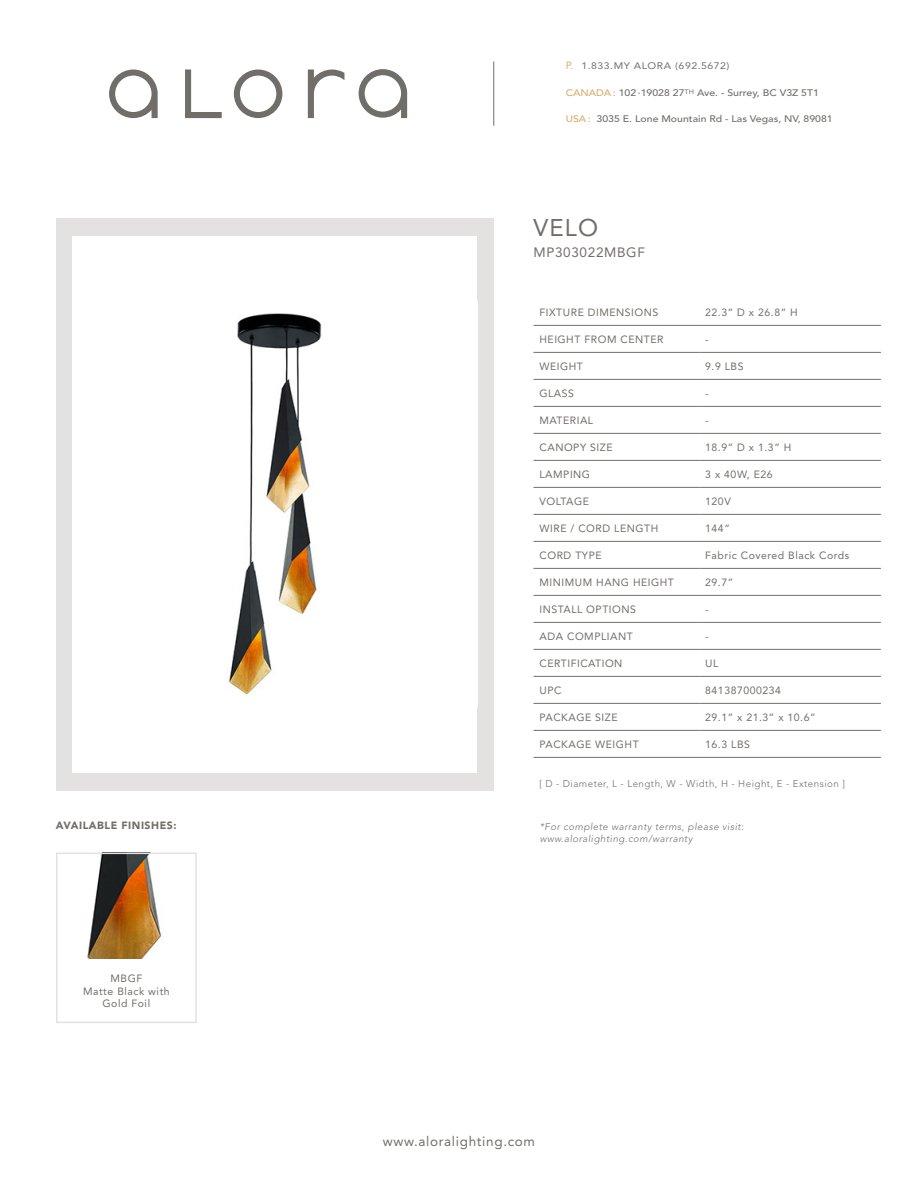
<style>
.page{position:relative;width:918px;height:1188px;background:#fff}
.page>*{position:absolute;margin:0;border:0;box-sizing:border-box;transform-origin:0 0}
.t1{font:24px "Avenir LT Std";color:#716e6a}
.t2{font:13.5px "Avenir LT Std";letter-spacing:.05em;color:#716e6a}
.t3{font:10.5px/12.6px "Avenir LT Std";letter-spacing:.05em;color:#716e6a;text-align:center}
.t4{font:900 10.5px "Avenir LT Std";letter-spacing:.05em;color:#716e6a}
.t5{font:italic 300 9.75px/11.7px "Avenir LT Std";letter-spacing:.05em;color:#716e6a}
.t6{font:300 9.75px "Avenir LT Std";letter-spacing:.05em;color:#716e6a}
.t7{font:500 9.45px "Avenir LT Std";color:#716e6a;scale:1.11 1}
.t8{font:9.45px "Avenir LT Std";letter-spacing:.05em;color:#716e6a;scale:1.11 1}
.s1{font-size:10.5px;color:#d7af6c}
.s2{color:#d7af6c}
</style>
<div class="page">
<hr style="left:534px;top:325px;width:165px;height:1px;background:#716e6a">
<hr style="left:699px;top:325px;width:182px;height:1px;background:#716e6a">
<hr style="left:534px;top:352px;width:165px;height:1px;background:#716e6a">
<hr style="left:699px;top:352px;width:182px;height:1px;background:#716e6a">
<hr style="left:534px;top:379px;width:165px;height:1px;background:#716e6a">
<hr style="left:699px;top:379px;width:182px;height:1px;background:#716e6a">
<hr style="left:534px;top:406px;width:165px;height:1px;background:#716e6a">
<hr style="left:699px;top:406px;width:182px;height:1px;background:#716e6a">
<hr style="left:534px;top:433px;width:165px;height:1px;background:#716e6a">
<hr style="left:699px;top:433px;width:182px;height:1px;background:#716e6a">
<hr style="left:534px;top:460px;width:165px;height:1px;background:#716e6a">
<hr style="left:699px;top:460px;width:182px;height:1px;background:#716e6a">
<hr style="left:534px;top:487px;width:165px;height:1px;background:#716e6a">
<hr style="left:699px;top:487px;width:182px;height:1px;background:#716e6a">
<hr style="left:534px;top:514px;width:165px;height:1px;background:#716e6a">
<hr style="left:699px;top:514px;width:182px;height:1px;background:#716e6a">
<hr style="left:534px;top:541px;width:165px;height:1px;background:#716e6a">
<hr style="left:699px;top:541px;width:182px;height:1px;background:#716e6a">
<hr style="left:534px;top:568px;width:165px;height:1px;background:#716e6a">
<hr style="left:699px;top:568px;width:182px;height:1px;background:#716e6a">
<hr style="left:534px;top:595px;width:165px;height:1px;background:#716e6a">
<hr style="left:699px;top:595px;width:182px;height:1px;background:#716e6a">
<hr style="left:534px;top:622px;width:165px;height:1px;background:#716e6a">
<hr style="left:699px;top:622px;width:182px;height:1px;background:#716e6a">
<hr style="left:534px;top:649px;width:165px;height:1px;background:#716e6a">
<hr style="left:699px;top:649px;width:182px;height:1px;background:#716e6a">
<hr style="left:534px;top:676px;width:165px;height:1px;background:#716e6a">
<hr style="left:699px;top:676px;width:182px;height:1px;background:#716e6a">
<hr style="left:534px;top:703px;width:165px;height:1px;background:#716e6a">
<hr style="left:699px;top:703px;width:182px;height:1px;background:#716e6a">
<hr style="left:534px;top:730px;width:165px;height:1px;background:#716e6a">
<hr style="left:699px;top:730px;width:182px;height:1px;background:#716e6a">
<hr style="left:534px;top:757px;width:165px;height:1px;background:#716e6a">
<hr style="left:699px;top:757px;width:182px;height:1px;background:#716e6a">
<svg style="left:234px;top:70px;width:48px;height:48px"></svg>
<svg style="left:185px;top:70px;width:37px;height:48px"></svg>
<svg style="left:109px;top:70px;width:49px;height:48px"></svg>
<svg style="left:308px;top:70px;width:36px;height:48px"></svg>
<svg style="left:359px;top:69px;width:48px;height:49px"></svg>
<div style="left:56px;top:218px;width:438px;height:573px;background:#e3e2e1"></div>
<div style="left:72px;top:236px;width:405px;height:537px;background:#fff"></div>
<img style="left:228px;top:313px;width:94px;height:382px">
<hr style="left:493px;top:62px;width:1px;height:64px;background:#716e6a">
<img style="left:87px;top:856px;width:75px;height:103px">
<div style="left:56px;top:853px;width:141px;height:170px;border:2px solid #e3e2e1"></div>
<p class="t4" style="left:56px;top:819px;width:122px">AVAILABLE FINISHES:</p>
<p class="t3" style="left:83px;top:972px;width:88px">MBGF<br>Matte Black with<br>Gold Foil</p>
<p class="t8" style="left:566px;top:60px;width:149px"><span class="s1">P.</span> 1.833.MY ALORA (692.5672)</p>
<p class="t7" style="left:566px;top:87px;width:230px"><span class="s2">CANADA :</span> 102 ∙19028 27<sup>th</sup> Ave. - Surrey, BC V3Z 5T1</p>
<p class="t7" style="left:566px;top:113px;width:242px"><span class="s2">USA :</span> 3035 E. Lone Mountain Rd - Las Vegas, NV, 89081</p>
<h1 class="t1" style="left:534px;top:214px;width:66px">VELO</h1>
<p class="t2" style="left:534px;top:245px;width:113px">MP303022MBGF</p>
<p class="t3" style="left:540px;top:306px;width:120px">FIXTURE DIMENSIONS</p>
<p class="t3" style="left:705px;top:306px;width:94px">22.3” D x 26.8” H</p>
<p class="t3" style="left:540px;top:333px;width:126px">HEIGHT FROM CENTER</p>
<p class="t3" style="left:705px;top:333px;width:5px">-</p>
<p class="t3" style="left:540px;top:360px;width:45px">WEIGHT</p>
<p class="t3" style="left:705px;top:360px;width:40px">9.9 LBS</p>
<p class="t3" style="left:540px;top:387px;width:36px">GLASS</p>
<p class="t3" style="left:705px;top:387px;width:5px">-</p>
<p class="t3" style="left:540px;top:414px;width:55px">MATERIAL</p>
<p class="t3" style="left:705px;top:414px;width:5px">-</p>
<p class="t3" style="left:540px;top:441px;width:75px">CANOPY SIZE</p>
<p class="t3" style="left:705px;top:441px;width:88px">18.9” D x 1.3” H</p>
<p class="t3" style="left:540px;top:468px;width:52px">LAMPING</p>
<p class="t3" style="left:705px;top:468px;width:69px">3 x 40W, E26</p>
<p class="t3" style="left:540px;top:495px;width:51px">VOLTAGE</p>
<p class="t3" style="left:705px;top:495px;width:27px">120V</p>
<p class="t3" style="left:540px;top:522px;width:120px">WIRE / CORD LENGTH</p>
<p class="t3" style="left:705px;top:522px;width:26px">144”</p>
<p class="t3" style="left:540px;top:549px;width:64px">CORD TYPE</p>
<p class="t3" style="left:705px;top:549px;width:146px">Fabric Covered Black Cords</p>
<p class="t3" style="left:540px;top:576px;width:136px">MINIMUM HANG HEIGHT</p>
<p class="t3" style="left:705px;top:576px;width:29px">29.7”</p>
<p class="t3" style="left:540px;top:603px;width:98px">INSTALL OPTIONS</p>
<p class="t3" style="left:705px;top:603px;width:5px">-</p>
<p class="t3" style="left:540px;top:630px;width:95px">ADA COMPLIANT</p>
<p class="t3" style="left:705px;top:630px;width:5px">-</p>
<p class="t3" style="left:540px;top:657px;width:84px">CERTIFICATION</p>
<p class="t3" style="left:705px;top:657px;width:15px">UL</p>
<p class="t3" style="left:540px;top:684px;width:24px">UPC</p>
<p class="t3" style="left:705px;top:684px;width:77px">841387000234</p>
<p class="t3" style="left:540px;top:711px;width:80px">PACKAGE SIZE</p>
<p class="t3" style="left:705px;top:711px;width:112px">29.1” x 21.3” x 10.6”</p>
<p class="t3" style="left:540px;top:738px;width:101px">PACKAGE WEIGHT</p>
<p class="t3" style="left:705px;top:738px;width:46px">16.3 LBS</p>
<p class="t6" style="left:539px;top:778px;width:307px">[ D - Diameter, L - Length, W - Width, H - Height, E - Extension ]</p>
<p class="t5" style="left:540px;top:821px;width:206px">*For complete warranty terms, please visit: www.aloralighting.com/warranty</p>
<p class="t2" style="left:383px;top:1134px;width:154px">www.aloralighting.com</p>
</div>
